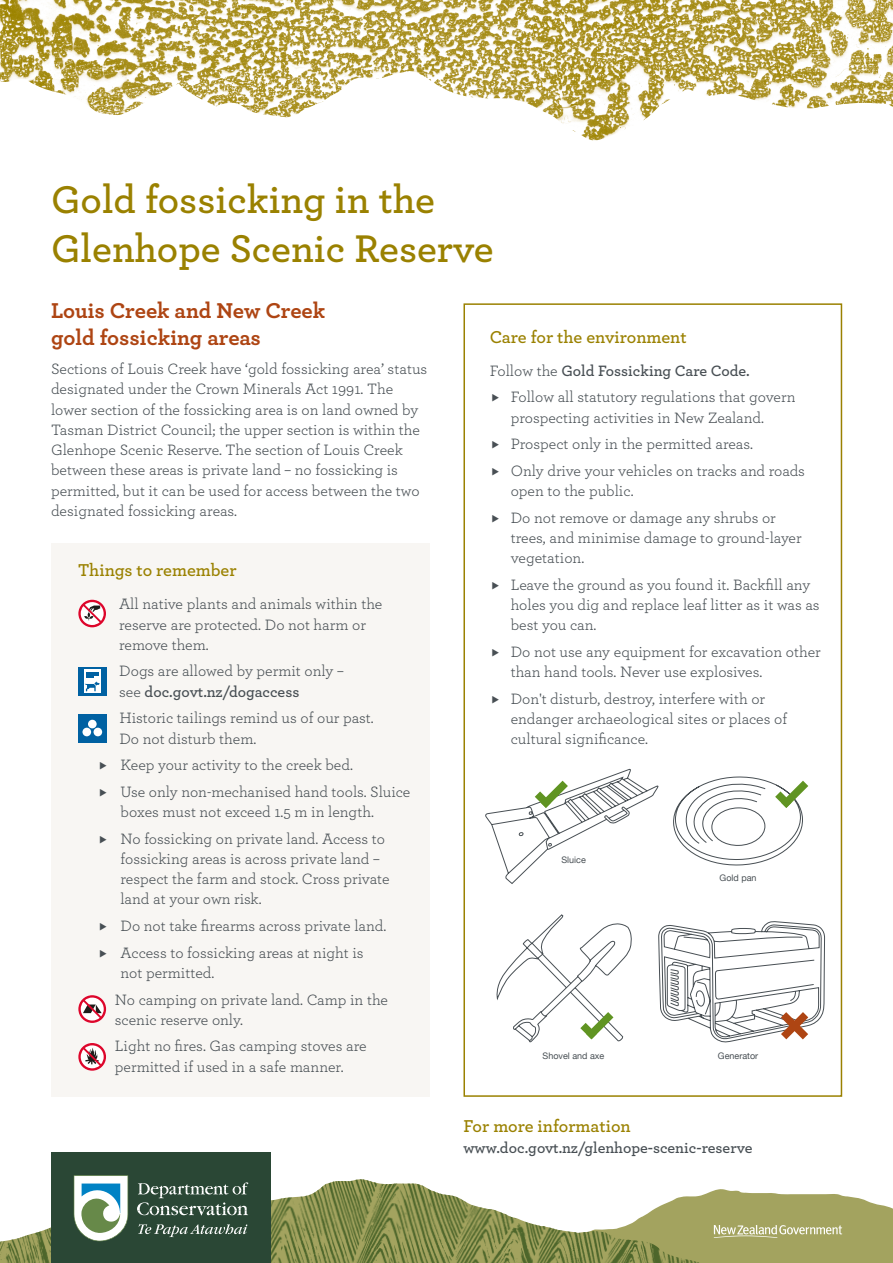
<style>
.page{position:relative;width:893px;height:1263px;background:#fff}
.page>*{position:absolute;margin:0;border:0;box-sizing:border-box;transform-origin:0 0}
.t1{font:600 40.5px/48.6px "Archer";color:#9a8100}
.t2{font:700 22.5px/27px "Archer";color:#ae4513}
.t3{font:600 18px "Archer";color:#9a8100}
.t4{font:15.75px/20.2px "Archer";color:#484f54}
.t5{font:600 15.75px "Archer";color:#484f54}
.t6{font:9px "Helvetica Neue";color:#484f54}
.s1{font-weight:600}
</style>
<div class="page">
<img style="left:0;top:1179px;width:431px;height:84px">
<div style="left:51px;top:543px;width:378px;height:554px;background:#f8f6f3"></div>
<svg style="left:78px;top:600px;width:28px;height:27px"></svg>
<div style="left:78px;top:667px;width:29px;height:28px;background:#0061a2"></div>
<div style="left:84px;top:669px;width:17px;height:24px;background:#fff"></div>
<svg style="left:85px;top:672px;width:15px;height:19px"></svg>
<div style="left:78px;top:714px;width:29px;height:28px;background:#0061a2"></div>
<div style="left:94px;top:728px;width:8px;height:8px;background:#fff;border-radius:50%"></div>
<div style="left:82px;top:728px;width:9px;height:8px;background:#fff;border-radius:50%"></div>
<div style="left:88px;top:720px;width:9px;height:8px;background:#fff;border-radius:50%"></div>
<svg style="left:78px;top:995px;width:28px;height:28px"></svg>
<svg style="left:78px;top:1043px;width:28px;height:28px"></svg>
<div style="left:51px;top:1153px;width:220px;height:110px;background:#2a4735"></div>
<svg style="left:74px;top:1175px;width:54px;height:66px;background:#a8c2b8"></svg>
<svg style="left:138px;top:1224px;width:109px;height:13px"></svg>
<svg style="left:137px;top:1182px;width:111px;height:33px"></svg>
<svg style="left:431px;top:1189px;width:462px;height:74px"></svg>
<img style="left:0;top:0;width:893px;height:141px">
<div style="left:463px;top:303px;width:379px;height:794px;border:2px solid #9a8100"></div>
<svg style="left:658px;top:921px;width:167px;height:122px"></svg>
<svg style="left:673px;top:776px;width:135px;height:90px"></svg>
<svg style="left:496px;top:914px;width:136px;height:129px"></svg>
<svg style="left:485px;top:768px;width:174px;height:116px"></svg>
<h1 class="t1" style="left:51px;top:173px;width:444px">Gold fossicking in the<br>Glenhope Scenic Reserve</h1>
<h2 class="t2" style="left:51px;top:296px;width:276px">Louis Creek and New Creek gold fossicking areas</h2>
<p class="t4" style="left:51px;top:358px;width:378px">Sections of Louis Creek have ‘gold fossicking area’ status designated under the Crown Minerals Act 1991. The lower section of the fossicking area is on land owned by Tasman District Council; the upper section is within the Glenhope Scenic Reserve. The section of Louis Creek between these areas is private land – no fossicking is permitted, but it can be used for access between the two designated fossicking areas.</p>
<p class="t3" style="left:490px;top:323px;width:199px">Care for the environment</p>
<p class="t4" style="left:511px;top:356px;width:286px;line-height:26.7px;text-indent:-21px">Follow the <span class="s1">Gold Fossicking Care Code.<br></span>Follow all statutory regulations that govern</p>
<p class="t4" style="left:511px;top:403px;width:296px;line-height:26.7px">prospecting activities in New Zealand.<br>Prospect only in the permitted areas.<br>Only drive your vehicles on tracks and roads</p>
<p class="t4" style="left:511px;top:477px;width:267px;line-height:26.5px">open to the public.<br>Do not remove or damage any shrubs or</p>
<p class="t4" style="left:511px;top:527px;width:293px">trees, and minimise damage to ground-layer vegetation.</p>
<p class="t4" style="left:511px;top:574px;width:310px">Leave the ground as you found it. Backfill any holes you dig and replace leaf litter as it was as best you can.</p>
<p class="t4" style="left:511px;top:641px;width:312px">Do not use any equipment for excavation other than hand tools. Never use explosives.</p>
<p class="t4" style="left:511px;top:688px;width:278px">Don't disturb, destroy, interfere with or endanger archaeological sites or places of cultural significance.</p>
<p class="t3" style="left:78px;top:557px;width:160px">Things to remember</p>
<p class="t4" style="left:119px;top:593px;width:265px">All native plants and animals within the reserve are protected. Do not harm or remove them.</p>
<p class="t4" style="left:119px;top:660px;width:226px">Dogs are allowed by permit only – see <span class="s1">doc.govt.nz/dogaccess</span></p>
<p class="t4" style="left:119px;top:707px;width:256px">Historic tailings remind us of our past.<br>Do not disturb them.</p>
<p class="t4" style="left:121px;top:751px;width:291px;line-height:26.7px">Keep your activity to the creek bed.<br>Use only non-mechanised hand tools. Sluice</p>
<p class="t4" style="left:121px;top:798px;width:266px;line-height:26.5px">boxes must not exceed 1.5 m in length.<br>No fossicking on private land. Access to</p>
<p class="t4" style="left:121px;top:848px;width:271px">fossicking areas is across private land – respect the farm and stock. Cross private land at your own risk.</p>
<p class="t4" style="left:121px;top:912px;width:267px;line-height:26.7px">Do not take firearms across private land.<br>Access to fossicking areas at night is</p>
<p class="t4" style="left:115px;top:959px;width:275px;line-height:26.5px;text-indent:6px">not permitted.<br>No camping on private land. Camp in the</p>
<p class="t4" style="left:115px;top:1005px;width:253px;line-height:26.5px">scenic reserve only.<br>Light no fires. Gas camping stoves are</p>
<p class="t4" style="left:115px;top:1055px;width:230px">permitted if used in a safe manner.</p>
<p class="t6" style="left:561px;top:853px;width:26px">Sluice</p>
<p class="t6" style="left:719px;top:871px;width:39px">Gold pan</p>
<p class="t6" style="left:543px;top:1049px;width:63px">Shovel and axe</p>
<p class="t6" style="left:718px;top:1049px;width:42px">Generator</p>
<p class="t3" style="left:463px;top:1113px;width:169px">For more information</p>
<p class="t5" style="left:463px;top:1136px;width:290px">www.doc.govt.nz/glenhope-scenic-reserve</p>
</div>
